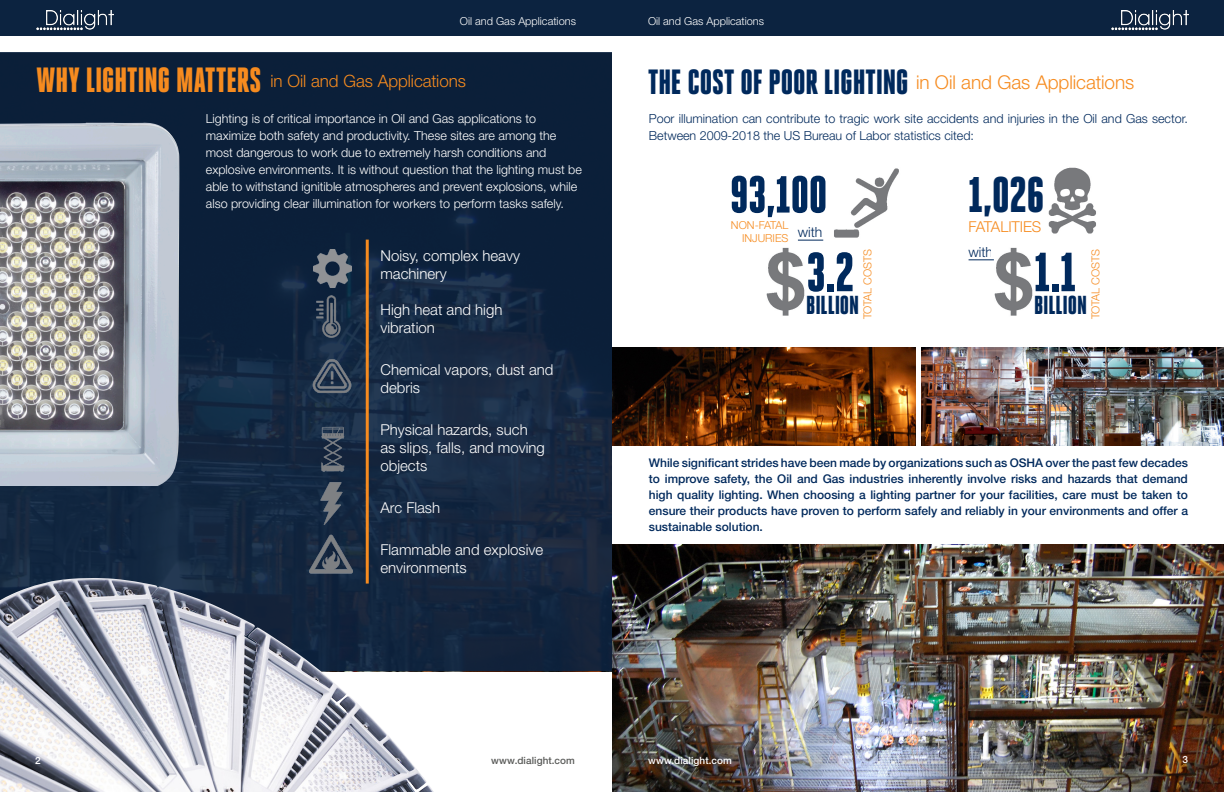
<style>
.page{position:relative;width:1224px;height:792px;background:#fff}
.page>*{position:absolute;margin:0;border:0;box-sizing:border-box;transform-origin:0 0}
.Page_Title{font:900 55px "Heroic Condensed";color:#00295c}
.Page_Title-2{font:900 52px "Heroic Condensed";color:#00295c}
.Page_Title-3{font:900 50px "Heroic Condensed";color:#00295c}
.Page_Title-4{font:900 35px "Heroic Condensed";letter-spacing:-.005em;color:#00295c}
.Page_Title-5{font:900 35px "Heroic Condensed";color:#f68b1f}
.Page_Title-6{font:900 26px "Heroic Condensed";letter-spacing:-.01em;color:#00295c}
.Page_Title-7{font:300 19px "Helvetica Neue LT Std";letter-spacing:-.005em;color:#f68b1f}
.Page_Title-8{font:300 17px "Helvetica Neue LT Std";letter-spacing:-.005em;color:#f68b1f}
.t1{font:300 15px/18px "Helvetica Neue LT Std";color:#fff}
.Page_Title-9{font:300 15px "Helvetica Neue LT Std";letter-spacing:-.005em;color:#f68b1f}
.Page_Title-10{font:300 14px "Helvetica Neue LT Std";color:#00295c}
.t2{font:300 12.5px/17px "Helvetica Neue LT Std";color:#fff}
.t3{font:300 12.5px/17px "Helvetica Neue LT Std";color:#00295c}
.t4{font:500 12px/16px "Helvetica Neue LT Std";color:#00295c;text-align:justify}
.t5{font:300 11px "Helvetica Neue LT Std";color:#fff}
.Page_Title-11{font:300 11px/13px "Helvetica Neue LT Std";letter-spacing:-.015em;color:#f68b1f;text-align:right}
.t6{font:500 10px "Helvetica Neue LT Std";letter-spacing:.005em;color:#fff}
.t7{font:500 10px "Helvetica Neue LT Std";letter-spacing:.005em;color:#595a58}
</style>
<div class="page">
<div style="left:0;top:53px;width:612px;height:618px;background:#0c2340"></div>
<img style="left:0;top:578px;width:434px;height:214px">
<div style="left:0;top:0;width:1224px;height:36px;background:#0c2340"></div>
<img style="left:37px;top:11px;width:77px;height:20px">
<img style="left:313px;top:249px;width:38px;height:38px">
<img style="left:612px;top:544px;width:612px;height:248px">
<img style="left:1112px;top:11px;width:77px;height:20px">
<img style="left:0;top:123px;width:179px;height:363px">
<img style="left:310px;top:354px;width:45px;height:45px">
<img style="left:306px;top:291px;width:48px;height:50px">
<img style="left:315px;top:422px;width:44px;height:55px">
<img style="left:314px;top:478px;width:43px;height:50px">
<img style="left:309px;top:533px;width:43px;height:42px">
<hr style="left:366px;top:240px;width:3px;height:344px;background:#f68b1f">
<img style="left:612px;top:348px;width:612px;height:97px">
<img style="left:834px;top:168px;width:65px;height:70px">
<img style="left:1048px;top:167px;width:48px;height:67px">
<img style="left:766px;top:247px;width:39px;height:69px">
<img style="left:992px;top:247px;width:41px;height:69px">
<svg style="left:969px;top:259px;width:25px;height:1px"></svg>
<svg style="left:798px;top:240px;width:25px;height:1px"></svg>
<div style="left:916px;top:338px;width:5px;height:110px;background:#fff"></div>
<p class="t5" style="left:460px;top:14px;width:118px">Oil and Gas Applications</p>
<p class="t5" style="left:648px;top:14px;width:118px">Oil and Gas Applications</p>
<p class="Page_Title-5" style="left:36px;top:61px;width:227px">WHY LIGHTING MATTERS</p>
<p class="Page_Title-4" style="left:648px;top:63px;width:262px">THE COST OF POOR LIGHTING</p>
<p class="t2" style="left:206px;top:109px;width:377px">Lighting is of critical importance in Oil and Gas applications to maximize both safety and productivity. These sites are among the most dangerous to work due to extremely harsh conditions and explosive environments. It is without question that the lighting must be able to withstand ignitible atmospheres and prevent explosions, while also providing clear illumination for workers to perform tasks safely.</p>
<p class="Page_Title-7" style="left:916px;top:70px;width:220px">in Oil and Gas Applications</p>
<p class="Page_Title-8" style="left:271px;top:71px;width:197px">in Oil and Gas Applications</p>
<p class="t3" style="left:649px;top:110px;width:541px">Poor illumination can contribute to tragic work site accidents and injuries in the Oil and Gas sector.<br>Between 2009-2018 the US Bureau of Labor statistics cited:</p>
<p class="Page_Title-2" style="left:730px;top:166px;width:99px">93,100</p>
<p class="Page_Title-3" style="left:969px;top:167px;width:78px">1,026</p>
<p class="Page_Title-9" style="left:969px;top:217px;width:74px">FATALITIES</p>
<p class="Page_Title-10" style="left:969px;top:243px;width:26px">with</p>
<p class="Page_Title-11" style="left:731px;top:218px;width:59px">NON-FATAL<br>INJURIES</p>
<p class="Page_Title-10" style="left:798px;top:223px;width:26px">with</p>
<p class="Page_Title-11" style="left:861px;top:319px;width:72px;rotate:-90deg">TOTAL COSTS</p>
<p class="Page_Title-11" style="left:1089px;top:319px;width:72px;rotate:-90deg">TOTAL COSTS</p>
<p class="t1" style="left:380px;top:246px;width:141px">Noisy, complex heavy machinery</p>
<p class="t1" style="left:380px;top:300px;width:123px">High heat and high vibration</p>
<p class="t1" style="left:380px;top:360px;width:175px">Chemical vapors, dust and debris</p>
<p class="t1" style="left:380px;top:420px;width:166px">Physical hazards, such as slips, falls, and moving objects</p>
<p class="t1" style="left:380px;top:498px;width:61px">Arc Flash</p>
<p class="t1" style="left:380px;top:540px;width:164px">Flammable and explosive environments</p>
<p class="Page_Title" style="left:806px;top:242px;width:49px">3.2</p>
<p class="Page_Title" style="left:1034px;top:242px;width:44px">1.1</p>
<p class="Page_Title-6" style="left:806px;top:291px;width:54px">BILLION</p>
<p class="Page_Title-6" style="left:1034px;top:291px;width:54px">BILLION</p>
<p class="t4" style="left:649px;top:455px;width:541px">While significant strides have been made by organizations such as OSHA over the past few decades to improve safety, the Oil and Gas industries inherently involve risks and hazards that demand high quality lighting. When choosing a lighting partner for your facilities, care must be taken to ensure their products have proven to perform safely and reliably in your environments and offer a sustainable solution.</p>
<p class="t6" style="left:35px;top:755px;width:7px">2</p>
<p class="t7" style="left:491px;top:755px;width:85px">www.dialight.com</p>
<p class="t6" style="left:648px;top:755px;width:85px">www.dialight.com</p>
<p class="t6" style="left:1182px;top:754px;width:7px">3</p>
</div>
